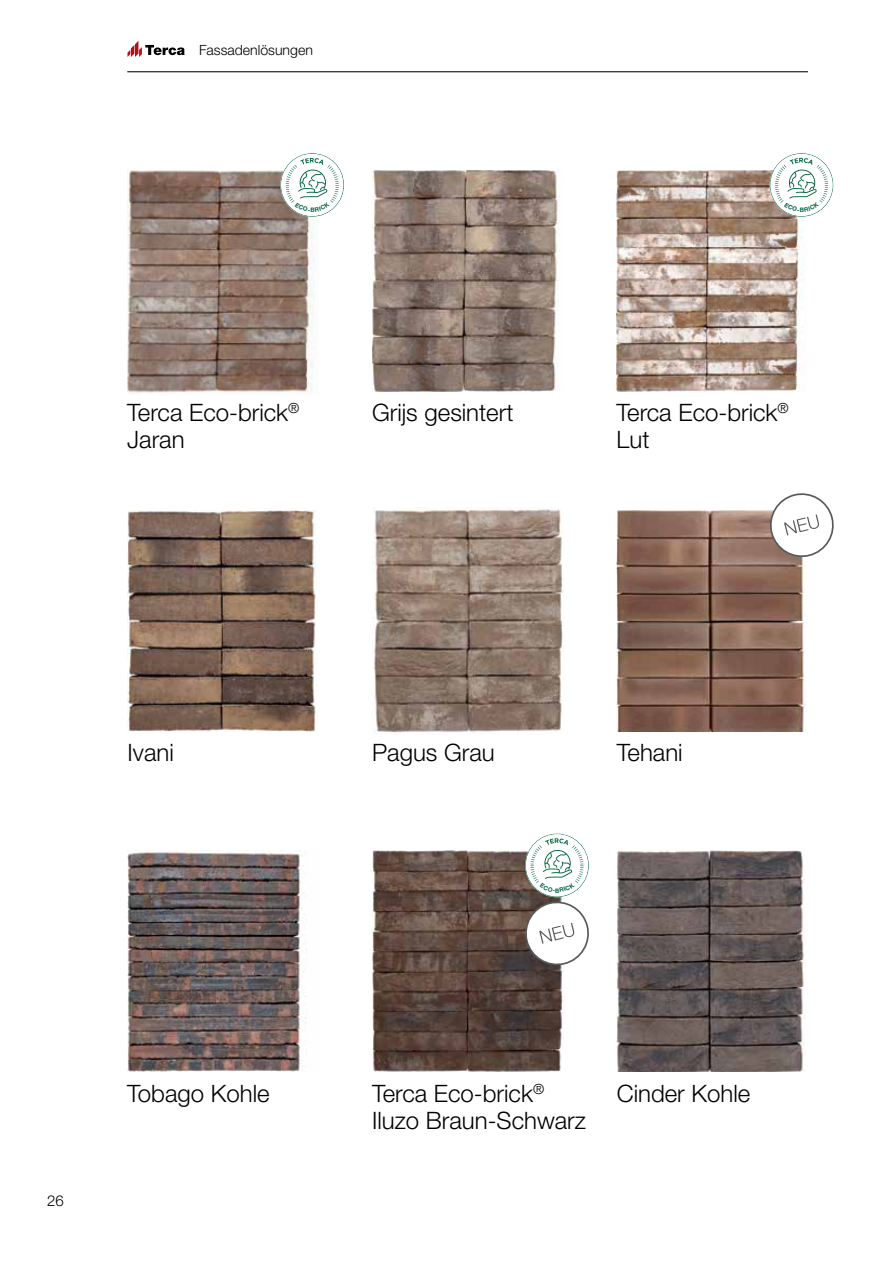
<style>
.page{position:relative;width:893px;height:1263px;background:#fff}
.page>*{position:absolute;margin:0;border:0;box-sizing:border-box;transform-origin:0 0}
.t1{font:300 24px/27px "Helvetica Neue LT Pro";color:#000}
.t2{font:300 15px "Helvetica Neue LT Pro";color:#000}
.t3{font:300 14.1px "Helvetica Neue LT Pro";color:#000}
.t4{font:300 13.95px "Helvetica Neue LT Pro";color:#000}
</style>
<div class="page">
<hr style="left:127px;top:71px;width:681px;height:1px;background:#000">
<svg style="left:127px;top:41px;width:58px;height:16px"></svg>
<img style="left:617px;top:850px;width:188px;height:221px">
<img style="left:127px;top:850px;width:180px;height:221px">
<img style="left:372px;top:850px;width:191px;height:221px">
<img style="left:617px;top:510px;width:189px;height:221px">
<img style="left:128px;top:510px;width:188px;height:221px">
<img style="left:372px;top:507px;width:191px;height:227px">
<img style="left:617px;top:170px;width:187px;height:221px">
<img style="left:372px;top:170px;width:188px;height:221px">
<img style="left:127px;top:170px;width:187px;height:223px">
<svg style="left:768px;top:493px;width:66px;height:66px"></svg>
<svg style="left:770px;top:153px;width:63px;height:64px"></svg>
<svg style="left:280px;top:153px;width:64px;height:64px"></svg>
<svg style="left:523px;top:833px;width:66px;height:135px"></svg>
<p class="t3" style="left:199px;top:41px;width:115px">Fassadenlösungen</p>
<p class="t4" style="left:288px;top:400px;width:13px">®</p>
<p class="t1" style="left:127px;top:399px;width:162px">Terca Eco-brick</p>
<p class="t1" style="left:372px;top:399px;width:143px">Grijs gesintert</p>
<p class="t1" style="left:127px;top:426px;width:59px">Jaran</p>
<p class="t1" style="left:617px;top:399px;width:174px">Terca Eco-brick<sup>®<br></sup>Lut</p>
<p class="t1" style="left:128px;top:739px;width:48px">Ivani</p>
<p class="t1" style="left:372px;top:739px;width:124px">Pagus Grau</p>
<p class="t1" style="left:617px;top:739px;width:67px">Tehani</p>
<p class="t2" style="left:47px;top:1191px;width:18px">26</p>
<p class="t4" style="left:533px;top:1080px;width:13px">®</p>
<p class="t1" style="left:372px;top:1106px;width:215px">Iluzo Braun-Schwarz</p>
<p class="t1" style="left:127px;top:1079px;width:144px">Tobago Kohle</p>
<p class="t1" style="left:372px;top:1079px;width:162px">Terca Eco-brick</p>
<p class="t1" style="left:617px;top:1079px;width:135px">Cinder Kohle</p>
</div>
